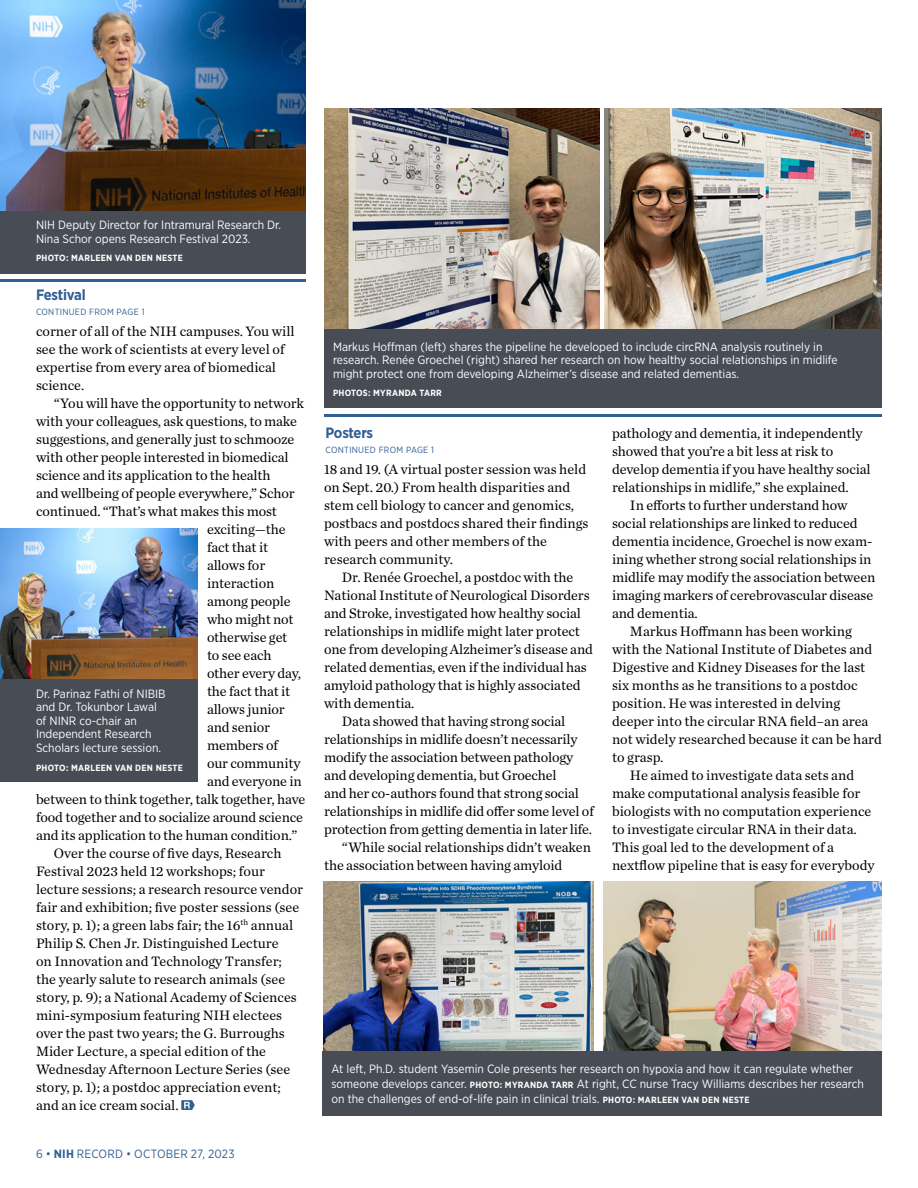
<style>
.page{position:relative;width:918px;height:1188px;background:#fff}
.page>*{position:absolute;margin:0;border:0;box-sizing:border-box;transform-origin:0 0}
.Head_2_Subheads_Body_1{font:700 15px "Gotham Narrow";letter-spacing:-.015em;color:#316094}
.Body_1{font:14.25px/18px "Chronicle Text G1";letter-spacing:-.005em;color:#000}
.Body_1_paragraph_1{font:14.25px/18px "Chronicle Text G1";color:#000}
.Photo_caption_reverse{font:12px/13.5px "Gotham Narrow";color:#fff}
.Body_2__Briefs_and_Sidebar{font:12px "Gotham Narrow";letter-spacing:.015em;color:#316094}
.Photo_credit_reverse{font:700 9px "Gotham Narrow";letter-spacing:.03em;color:#fff}
.Page_jump{font:9px "Gotham Narrow";letter-spacing:.03em;color:#316094}
.s1{font-weight:700}
.s2{font-weight:700;font-size:9px}
</style>
<div class="page">
<hr style="left:0;top:279px;width:306px;height:3px;background:#316094">
<img style="left:0;top:0;width:306px;height:211px">
<div style="left:0;top:211px;width:306px;height:63px;background:#474c55"></div>
<img style="left:324px;top:108px;width:275px;height:221px">
<img style="left:605px;top:108px;width:277px;height:221px">
<img style="left:323px;top:882px;width:271px;height:169px">
<hr style="left:324px;top:414px;width:558px;height:3px;background:#316094">
<svg style="left:181px;top:1100px;width:14px;height:10px"></svg>
<img style="left:0;top:528px;width:198px;height:151px">
<div style="left:0;top:679px;width:198px;height:103px;background:#474c55"></div>
<img style="left:603px;top:882px;width:279px;height:169px">
<div style="left:322px;top:1051px;width:560px;height:65px;background:#474c55"></div>
<div style="left:324px;top:329px;width:558px;height:79px;background:#474c55"></div>
<p class="Photo_caption_reverse" style="left:36px;top:218px;width:247px">NIH Deputy Director for Intramural Research Dr.<br>Nina Schor opens Research Festival 2023.</p>
<p class="Photo_credit_reverse" style="left:36px;top:252px;width:148px">PHOTO: MARLEEN VAN DEN NESTE</p>
<p class="Head_2_Subheads_Body_1" style="left:36px;top:285px;width:51px">Festival</p>
<p class="Page_jump" style="left:36px;top:306px;width:110px">CONTINUED FROM PAGE 1</p>
<p class="Body_1" style="left:36px;top:321px;width:260px">corner of all of the NIH campuses. You will see the work of scientists at every level of expertise from every area of biomedical science.</p>
<p class="Body_1" style="left:54px;top:393px;width:252px">“You will have the opportunity to network</p>
<p class="Body_1" style="left:36px;top:411px;width:263px">with your colleagues, ask questions, to make</p>
<p class="Body_1" style="left:36px;top:429px;width:260px">suggestions, and generally just to schmooze</p>
<p class="Body_1" style="left:36px;top:447px;width:254px">with other people interested in biomedical</p>
<p class="Body_1" style="left:36px;top:465px;width:236px">science and its application to the health</p>
<p class="Body_1" style="left:36px;top:483px;width:260px">and wellbeing of people everywhere,” Schor</p>
<p class="Body_1" style="left:36px;top:501px;width:242px">continued. “That’s what makes this most</p>
<p class="Body_1" style="left:207px;top:519px;width:80px">exciting—the</p>
<p class="Body_1" style="left:207px;top:537px;width:63px">fact that it</p>
<p class="Body_1" style="left:207px;top:555px;width:60px">allows for</p>
<p class="Body_1" style="left:207px;top:573px;width:69px">interaction</p>
<p class="Body_1" style="left:207px;top:591px;width:85px">among people</p>
<p class="Body_1" style="left:207px;top:609px;width:88px">who might not</p>
<p class="Body_1" style="left:207px;top:627px;width:82px">otherwise get</p>
<p class="Body_1" style="left:207px;top:645px;width:66px">to see each</p>
<p class="Body_1" style="left:207px;top:663px;width:96px">other every day,</p>
<p class="Body_1" style="left:207px;top:681px;width:85px">the fact that it</p>
<p class="Body_1" style="left:207px;top:699px;width:79px">allows junior</p>
<p class="Body_1" style="left:207px;top:717px;width:64px">and senior</p>
<p class="Body_1" style="left:207px;top:735px;width:73px">members of</p>
<p class="Body_1" style="left:207px;top:753px;width:95px">our community</p>
<p class="Body_1" style="left:207px;top:771px;width:96px">and everyone in</p>
<p class="Body_1" style="left:36px;top:789px;width:271px">between to think together, talk together, have</p>
<p class="Body_1" style="left:36px;top:807px;width:269px">food together and to socialize around science</p>
<p class="Body_1" style="left:36px;top:825px;width:263px">and its application to the human condition.”</p>
<p class="Body_1" style="left:36px;top:843px;width:269px;text-indent:18px">Over the course of five days, Research Festival 2023 held 12 workshops; four lecture sessions; a research resource vendor fair and exhibition; five poster sessions (see story, p. 1); a green labs fair; the 16<sup>th</sup> annual Philip S. Chen Jr. Distinguished Lecture<br>on Innovation and Technology Transfer; the yearly salute to research animals (see story, p. 9); a National Academy of Sciences mini-symposium featuring NIH electees over the past two years; the G. Burroughs Mider Lecture, a special edition of the Wednesday Afternoon Lecture Series (see story, p. 1); a postdoc appreciation event; and an ice cream social.</p>
<p class="Photo_caption_reverse" style="left:36px;top:687px;width:131px">Dr. Parinaz Fathi of NIBIB and Dr. Tokunbor Lawal of NINR co-chair an<br>Independent Research<br>Scholars lecture session.</p>
<p class="Photo_credit_reverse" style="left:36px;top:762px;width:148px">PHOTO: MARLEEN VAN DEN NESTE</p>
<p class="Body_2__Briefs_and_Sidebar" style="left:36px;top:1146px;width:200px">6 • <span class="s1">NIH</span> RECORD • OCTOBER 27, 2023</p>
<p class="Photo_caption_reverse" style="left:333px;top:340px;width:506px">Markus Hoffman (left) shares the pipeline he developed to include circRNA analysis routinely in research. Renée Groechel (right) shared her research on how healthy social relationships in midlife might protect one from developing Alzheimer’s disease and related dementias.</p>
<p class="Photo_credit_reverse" style="left:333px;top:387px;width:110px">PHOTOS: MYRANDA TARR</p>
<p class="Head_2_Subheads_Body_1" style="left:326px;top:423px;width:49px">Posters</p>
<p class="Page_jump" style="left:326px;top:444px;width:110px">CONTINUED FROM PAGE 1</p>
<p class="Body_1_paragraph_1" style="left:324px;top:459px;width:266px">18 and 19. (A virtual poster session was held on Sept. 20.) From health disparities and stem cell biology to cancer and genomics, postbacs and postdocs shared their findings with peers and other members of the research community.</p>
<p class="Body_1" style="left:324px;top:567px;width:271px;text-indent:18px">Dr. Renée Groechel, a postdoc with the National Institute of Neurological Disorders and Stroke, investigated how healthy social relationships in midlife might later protect one from developing Alzheimer’s disease and related dementias, even if the individual has amyloid pathology that is highly associated with dementia.</p>
<p class="Body_1" style="left:324px;top:711px;width:271px;text-indent:18px">Data showed that having strong social relationships in midlife doesn’t necessarily modify the association between pathology and developing dementia, but Groechel<br>and her co-authors found that strong social relationships in midlife did offer some level of protection from getting dementia in later life.</p>
<p class="Body_1" style="left:324px;top:837px;width:268px;text-indent:18px">“While social relationships didn’t weaken the association between having amyloid</p>
<p class="Body_1" style="left:612px;top:423px;width:260px">pathology and dementia, it independently showed that you’re a bit less at risk to develop dementia if you have healthy social relationships in midlife,” she explained.</p>
<p class="Body_1" style="left:612px;top:495px;width:265px;text-indent:18px">In efforts to further understand how social relationships are linked to reduced dementia incidence, Groechel is now exam&shy;ining whether strong social relationships in midlife may modify the association between imaging markers of cerebrovascular disease and dementia.</p>
<p class="Body_1" style="left:612px;top:621px;width:271px;text-indent:18px">Markus Hoffmann has been working with the National Institute of Diabetes and Digestive and Kidney Diseases for the last six months as he transitions to a postdoc position. He was interested in delving deeper into the circular RNA field–an area not widely researched because it can be hard to grasp.</p>
<p class="Body_1" style="left:612px;top:765px;width:264px;text-indent:18px">He aimed to investigate data sets and make computational analysis feasible for biologists with no computation experience to investigate circular RNA in their data.<br>This goal led to the development of a nextflow pipeline that is easy for everybody</p>
<p class="Photo_caption_reverse" style="left:331px;top:1061px;width:534px;line-height:15px">At left, Ph.D. student Yasemin Cole presents her research on hypoxia and how it can regulate whether someone develops cancer. <span class="s2">PHOTO: MYRANDA TARR</span> At right, CC nurse Tracy Williams describes her research on the challenges of end-of-life pain in clinical trials. <span class="s2">PHOTO: MARLEEN VAN DEN NESTE</span></p>
</div>
